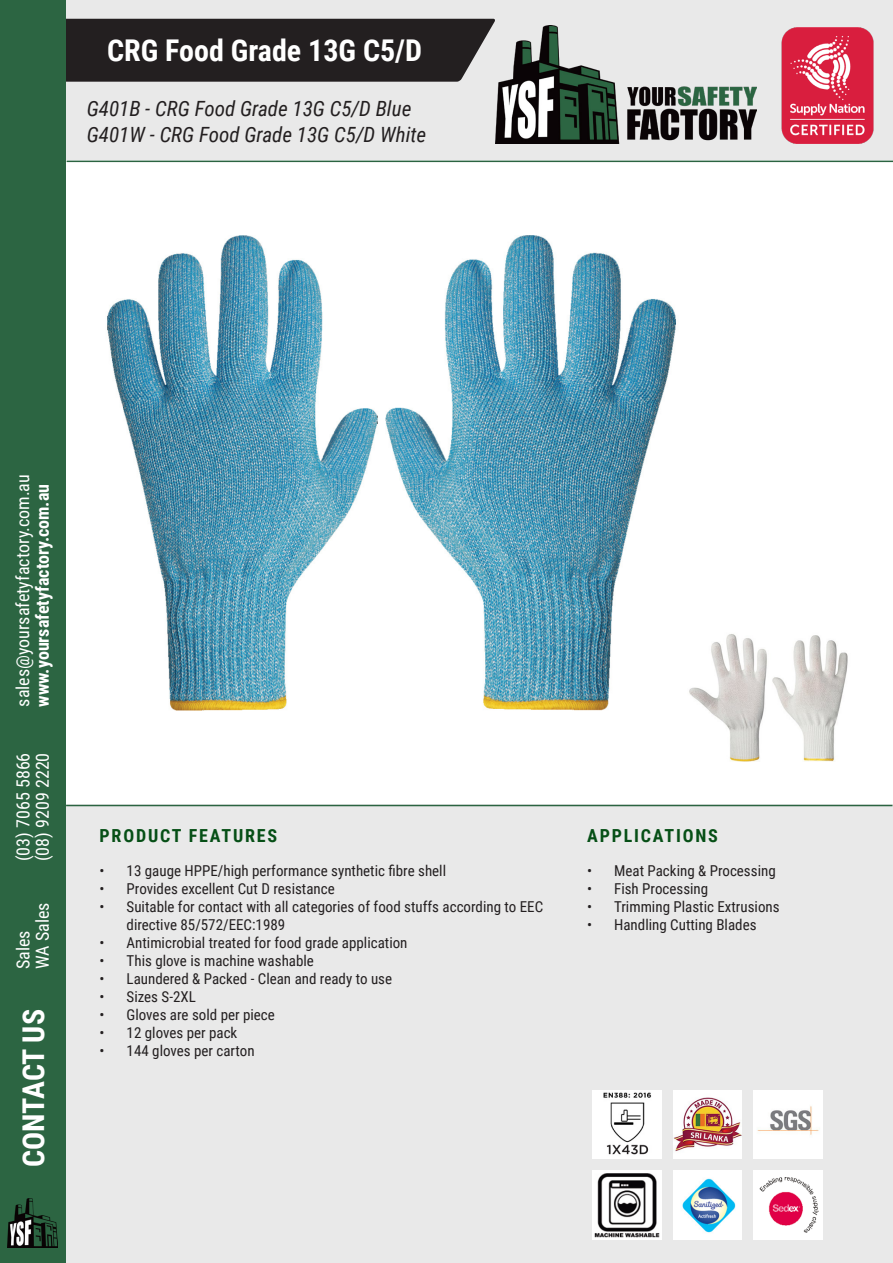
<style>
.page{position:relative;width:893px;height:1263px;background:#fff}
.page>*{position:absolute;margin:0;border:0;box-sizing:border-box;transform-origin:0 0}
.t1{font:700 30px "Roboto Condensed";color:#fff}
.t2{font:italic 21px "Roboto Condensed";color:#231f20}
.t3{font:18px "Roboto Condensed";color:#fff}
.t4{font:700 18px "Roboto Condensed";color:#fff}
.t5{font:700 18px "Roboto Condensed";letter-spacing:.1em;color:#064f16}
.t6{font:15px/18px "Roboto Condensed";color:#231f20}
</style>
<div class="page">
<div style="left:67px;top:805px;width:825px;height:457px;background:#e9e9e9"></div>
<div style="left:66px;top:1px;width:827px;height:159px;background:#e9e9e9"></div>
<hr style="left:67px;top:161px;width:826px;height:1px;background:#2b6441">
<div style="left:65px;top:19px;width:430px;height:63px;background:#231f20"></div>
<img style="left:496px;top:26px;width:261px;height:117px">
<img style="left:781px;top:28px;width:93px;height:115px">
<hr style="left:66px;top:805px;width:826px;height:1px;background:#2b6441">
<img style="left:107px;top:235px;width:569px;height:476px">
<div style="left:0;top:0;width:65px;height:1263px;background:#2c6542"></div>
<img style="left:7px;top:1199px;width:51px;height:48px">
<img style="left:593px;top:1090px;width:68px;height:68px">
<img style="left:673px;top:1090px;width:69px;height:68px">
<img style="left:754px;top:1090px;width:68px;height:68px">
<img style="left:593px;top:1170px;width:68px;height:69px">
<img style="left:673px;top:1170px;width:69px;height:69px">
<img style="left:754px;top:1170px;width:68px;height:69px">
<img style="left:689px;top:634px;width:159px;height:128px">
<p class="t1" style="left:107px;top:29px;width:317px">CRG Food Grade 13G C5/D</p>
<p class="t2" style="left:87px;top:94px;width:326px">G401B - CRG Food Grade 13G C5/D Blue</p>
<p class="t2" style="left:87px;top:119px;width:341px">G401W - CRG Food Grade 13G C5/D White</p>
<p class="t3" style="left:10px;top:707px;width:234px;rotate:-90deg">sales@yoursafetyfactory.com.au</p>
<p class="t4" style="left:30px;top:707px;width:224px;rotate:-90deg">www.yoursafetyfactory.com.au</p>
<p class="t3" style="left:10px;top:861px;width:110px;rotate:-90deg">(03) 7065 5866</p>
<p class="t3" style="left:30px;top:861px;width:110px;rotate:-90deg">(08) 9209 2220</p>
<p class="t3" style="left:30px;top:969px;width:68px;rotate:-90deg">WA Sales</p>
<p class="t3" style="left:10px;top:969px;width:40px;rotate:-90deg">Sales</p>
<p class="t1" style="left:12px;top:1167px;width:159px;rotate:-90deg">CONTACT US</p>
<p class="t5" style="left:100px;top:823px;width:179px">PRODUCT FEATURES</p>
<p class="t6" style="left:100px;top:861px;width:348px">• 13 gauge HPPE/high performance synthetic fibre shell</p>
<p class="t6" style="left:100px;top:879px;width:237px">• Provides excellent Cut D resistance</p>
<p class="t6" style="left:127px;top:897px;width:418px;text-indent:-27px">• Suitable for contact with all categories of food stuffs according to EEC directive 85/572/EEC:1989</p>
<p class="t6" style="left:100px;top:933px;width:309px">• Antimicrobial treated for food grade application</p>
<p class="t6" style="left:100px;top:951px;width:216px">• This glove is machine washable</p>
<p class="t6" style="left:100px;top:969px;width:294px">• Laundered &amp; Packed - Clean and ready to use</p>
<p class="t6" style="left:100px;top:987px;width:98px">• Sizes S-2XL</p>
<p class="t6" style="left:100px;top:1005px;width:177px">• Gloves are sold per piece</p>
<p class="t6" style="left:100px;top:1023px;width:139px">• 12 gloves per pack</p>
<p class="t6" style="left:100px;top:1041px;width:157px">• 144 gloves per carton</p>
<p class="t5" style="left:587px;top:823px;width:132px">APPLICATIONS</p>
<p class="t6" style="left:587px;top:861px;width:190px">• Meat Packing &amp; Processing</p>
<p class="t6" style="left:587px;top:879px;width:123px">• Fish Processing</p>
<p class="t6" style="left:587px;top:897px;width:194px">• Trimming Plastic Extrusions</p>
<p class="t6" style="left:587px;top:915px;width:171px">• Handling Cutting Blades</p>
</div>
